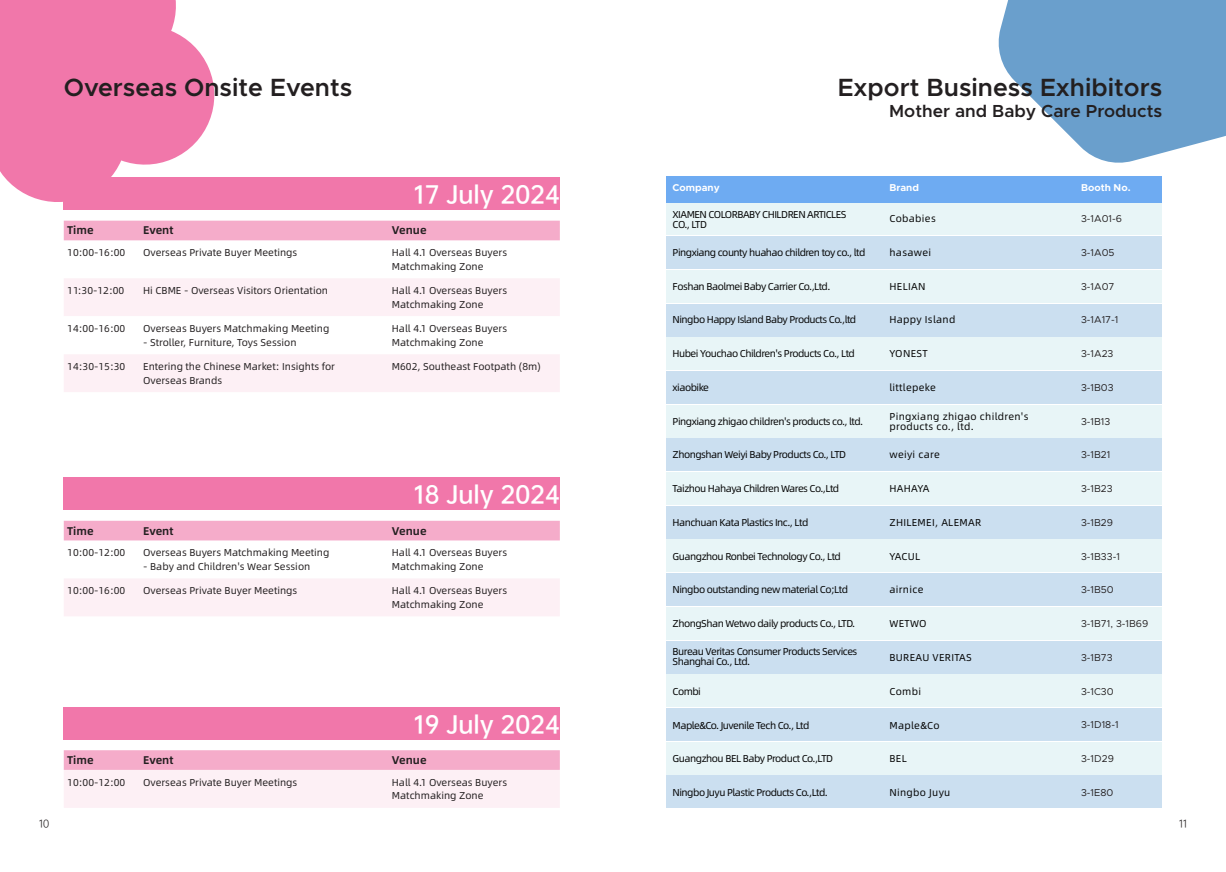
<style>
.page{position:relative;width:1226px;height:872px;background:#fff}
.page>*{position:absolute;margin:0;border:0;box-sizing:border-box;transform-origin:0 0}
.t1{font:600 25px "Metropolis";color:#231f20}
.t2{font:22.5px "OPPO Sans B";color:#fff}
.t3{font:600 17.5px "Metropolis";color:#231f20}
.t4{font:11.25px "Alibaba Pu Hui Ti 3 85 Bold";color:#231f20}
.t5{font:10px/10px "Alibaba Pu Hui Ti 2 55 Regular";letter-spacing:-.05em;color:#030303}
.t6{font:10px/13.8px "Alibaba Pu Hui Ti 3 55 Regular";color:#231f20}
.t7{font:10px/10px "Alibaba Pu Hui Ti 2 55 Regular";letter-spacing:.03em;color:#030303}
.t8{font:10px "Metropolis";color:#231f20}
.t9{font:700 10px "Metropolis";color:#fff}
.t10{font:10px "OPPO Sans R";color:#231f20}
</style>
<div class="page">
<svg style="left:998px;top:0;width:228px;height:163px"></svg>
<svg style="left:0;top:0;width:215px;height:210px;background:#f288b4"></svg>
<div style="left:64px;top:177px;width:496px;height:33px;background:#f177aa"></div>
<div style="left:64px;top:477px;width:496px;height:33px;background:#f177aa"></div>
<div style="left:64px;top:707px;width:496px;height:32px;background:#f177aa"></div>
<div style="left:64px;top:221px;width:496px;height:19px;background:#f5acca"></div>
<div style="left:64px;top:278px;width:496px;height:114px;background:#fdf0f5"></div>
<svg style="left:64px;top:316px;width:496px;height:38px"></svg>
<div style="left:64px;top:521px;width:496px;height:19px;background:#f5acca"></div>
<div style="left:64px;top:579px;width:496px;height:37px;background:#fdf0f5"></div>
<svg style="left:64px;top:750px;width:496px;height:58px"></svg>
<div style="left:666px;top:202px;width:496px;height:33px;background:#e8f5f7"></div>
<div style="left:666px;top:337px;width:496px;height:33px;background:#e8f5f7"></div>
<div style="left:666px;top:674px;width:496px;height:33px;background:#e8f5f7"></div>
<div style="left:666px;top:539px;width:496px;height:33px;background:#e8f5f7"></div>
<div style="left:666px;top:405px;width:496px;height:32px;background:#e8f5f7"></div>
<div style="left:666px;top:742px;width:496px;height:32px;background:#e8f5f7"></div>
<div style="left:666px;top:607px;width:496px;height:32px;background:#e8f5f7"></div>
<div style="left:666px;top:270px;width:496px;height:33px;background:#e8f5f7"></div>
<div style="left:666px;top:472px;width:496px;height:33px;background:#e8f5f7"></div>
<div style="left:666px;top:236px;width:496px;height:33px;background:#cbdff0"></div>
<div style="left:666px;top:438px;width:496px;height:33px;background:#cbdff0"></div>
<div style="left:666px;top:775px;width:496px;height:33px;background:#cbdff0"></div>
<div style="left:666px;top:304px;width:496px;height:32px;background:#cbdff0"></div>
<div style="left:666px;top:640px;width:496px;height:33px;background:#cbdff0"></div>
<div style="left:666px;top:506px;width:496px;height:32px;background:#cbdff0"></div>
<div style="left:666px;top:371px;width:496px;height:33px;background:#cbdff0"></div>
<div style="left:666px;top:708px;width:496px;height:33px;background:#cbdff0"></div>
<div style="left:666px;top:573px;width:496px;height:33px;background:#cbdff0"></div>
<div style="left:666px;top:176px;width:496px;height:26px;background:#6eabf2"></div>
<p class="t1" style="left:64px;top:71px;width:290px">Overseas Onsite Events</p>
<p class="t1" style="left:838px;top:71px;width:326px">Export Business Exhibitors</p>
<p class="t3" style="left:889px;top:100px;width:275px">Mother and Baby Care Products</p>
<p class="t2" style="left:414px;top:175px;width:147px">17 July 2024</p>
<p class="t4" style="left:67px;top:222px;width:28px">Time</p>
<p class="t4" style="left:143px;top:222px;width:32px">Event</p>
<p class="t4" style="left:392px;top:222px;width:36px">Venue</p>
<p class="t6" style="left:67px;top:245px;width:59px">10:00-16:00</p>
<p class="t6" style="left:143px;top:245px;width:156px">Overseas Private Buyer Meetings</p>
<p class="t6" style="left:392px;top:245px;width:117px">Hall 4.1 Overseas Buyers<br>Matchmaking Zone</p>
<p class="t6" style="left:67px;top:283px;width:58px">11:30-12:00</p>
<p class="t6" style="left:143px;top:283px;width:186px">Hi CBME - Overseas Visitors Orientation</p>
<p class="t6" style="left:392px;top:283px;width:117px">Hall 4.1 Overseas Buyers<br>Matchmaking Zone</p>
<p class="t6" style="left:67px;top:321px;width:59px">14:00-16:00</p>
<p class="t6" style="left:143px;top:321px;width:188px">Overseas Buyers Matchmaking Meeting</p>
<p class="t6" style="left:143px;top:334px;width:155px">- Stroller, Furniture, Toys Session</p>
<p class="t6" style="left:392px;top:321px;width:117px">Hall 4.1 Overseas Buyers<br>Matchmaking Zone</p>
<p class="t6" style="left:67px;top:359px;width:59px">14:30-15:30</p>
<p class="t6" style="left:143px;top:359px;width:193px">Entering the Chinese Market: Insights for</p>
<p class="t6" style="left:143px;top:372px;width:81px">Overseas Brands</p>
<p class="t6" style="left:392px;top:359px;width:151px">M602, Southeast Footpath (8m)</p>
<p class="t2" style="left:414px;top:475px;width:147px">18 July 2024</p>
<p class="t4" style="left:67px;top:522px;width:28px">Time</p>
<p class="t4" style="left:143px;top:522px;width:32px">Event</p>
<p class="t4" style="left:392px;top:522px;width:36px">Venue</p>
<p class="t6" style="left:67px;top:545px;width:59px">10:00-12:00</p>
<p class="t6" style="left:143px;top:545px;width:188px">Overseas Buyers Matchmaking Meeting</p>
<p class="t6" style="left:143px;top:559px;width:169px">- Baby and Children's Wear Session</p>
<p class="t6" style="left:392px;top:545px;width:117px">Hall 4.1 Overseas Buyers<br>Matchmaking Zone</p>
<p class="t6" style="left:67px;top:583px;width:59px">10:00-16:00</p>
<p class="t6" style="left:143px;top:583px;width:156px">Overseas Private Buyer Meetings</p>
<p class="t6" style="left:392px;top:583px;width:117px">Hall 4.1 Overseas Buyers<br>Matchmaking Zone</p>
<p class="t2" style="left:414px;top:704px;width:147px">19 July 2024</p>
<p class="t4" style="left:67px;top:751px;width:28px">Time</p>
<p class="t4" style="left:143px;top:751px;width:32px">Event</p>
<p class="t4" style="left:392px;top:751px;width:36px">Venue</p>
<p class="t6" style="left:67px;top:774px;width:59px">10:00-12:00</p>
<p class="t6" style="left:143px;top:774px;width:156px">Overseas Private Buyer Meetings</p>
<p class="t6" style="left:392px;top:774px;width:117px">Hall 4.1 Overseas Buyers<br>Matchmaking Zone</p>
<p class="t9" style="left:673px;top:182px;width:49px">Company</p>
<p class="t9" style="left:889px;top:181px;width:31px">Brand</p>
<p class="t9" style="left:1081px;top:182px;width:51px">Booth No.</p>
<p class="t5" style="left:673px;top:209px;width:176px">XIAMEN COLORBABY CHILDREN ARTICLES<br>CO., LTD</p>
<p class="t7" style="left:889px;top:213px;width:48px">Cobabies</p>
<p class="t7" style="left:889px;top:247px;width:43px">hasawei</p>
<p class="t5" style="left:889px;top:280px;width:37px">HELIAN</p>
<p class="t7" style="left:889px;top:314px;width:67px">Happy Island</p>
<p class="t5" style="left:889px;top:348px;width:40px">YONEST</p>
<p class="t7" style="left:889px;top:382px;width:48px">littlepeke</p>
<p class="t8" style="left:1081px;top:212px;width:43px">3-1A01-6</p>
<p class="t8" style="left:1081px;top:246px;width:35px">3-1A05</p>
<p class="t8" style="left:1081px;top:280px;width:35px">3-1A07</p>
<p class="t8" style="left:1081px;top:314px;width:39px">3-1A17-1</p>
<p class="t8" style="left:1081px;top:347px;width:34px">3-1A23</p>
<p class="t8" style="left:1081px;top:381px;width:34px">3-1B03</p>
<p class="t8" style="left:1081px;top:415px;width:31px">3-1B13</p>
<p class="t8" style="left:1081px;top:449px;width:31px">3-1B21</p>
<p class="t8" style="left:1081px;top:482px;width:33px">3-1B23</p>
<p class="t8" style="left:1081px;top:516px;width:34px">3-1B29</p>
<p class="t8" style="left:1081px;top:550px;width:40px">3-1B33-1</p>
<p class="t8" style="left:1081px;top:584px;width:34px">3-1B50</p>
<p class="t8" style="left:1081px;top:617px;width:69px">3-1B71, 3-1B69</p>
<p class="t8" style="left:1081px;top:651px;width:33px">3-1B73</p>
<p class="t8" style="left:1081px;top:685px;width:34px">3-1C30</p>
<p class="t8" style="left:1081px;top:719px;width:39px">3-1D18-1</p>
<p class="t8" style="left:1081px;top:752px;width:34px">3-1D29</p>
<p class="t8" style="left:1081px;top:786px;width:34px">3-1E80</p>
<p class="t5" style="left:673px;top:247px;width:194px">Pingxiang county huahao children toy co., ltd</p>
<p class="t5" style="left:673px;top:280px;width:159px">Foshan Baolmei Baby Carrier Co.,Ltd.</p>
<p class="t5" style="left:673px;top:314px;width:185px">Ningbo Happy Island Baby Products Co.,ltd</p>
<p class="t5" style="left:673px;top:348px;width:184px">Hubei Youchao Children's Products Co., Ltd</p>
<p class="t5" style="left:673px;top:382px;width:38px">xiaobike</p>
<p class="t5" style="left:673px;top:415px;width:192px">Pingxiang zhigao children's products co., ltd.</p>
<p class="t5" style="left:673px;top:449px;width:175px">Zhongshan Weiyi Baby Products Co., LTD</p>
<p class="t5" style="left:673px;top:483px;width:168px">Taizhou Hahaya Children Wares Co.,Ltd</p>
<p class="t5" style="left:673px;top:517px;width:137px">Hanchuan Kata Plastics Inc., Ltd</p>
<p class="t5" style="left:673px;top:550px;width:170px">Guangzhou Ronbei Technology Co., Ltd</p>
<p class="t5" style="left:673px;top:584px;width:177px">Ningbo outstanding new material Co;Ltd</p>
<p class="t5" style="left:673px;top:618px;width:184px">ZhongShan Wetwo daily products Co., LTD.</p>
<p class="t7" style="left:889px;top:410px;width:141px">Pingxiang zhigao children's products co., ltd.</p>
<p class="t7" style="left:889px;top:449px;width:52px">weiyi care</p>
<p class="t5" style="left:889px;top:483px;width:41px">HAHAYA</p>
<p class="t7" style="left:889px;top:517px;width:93px">ZHILEMEI, ALEMAR</p>
<p class="t5" style="left:889px;top:550px;width:32px">YACUL</p>
<p class="t7" style="left:889px;top:584px;width:36px">airnice</p>
<p class="t5" style="left:889px;top:618px;width:39px">WETWO</p>
<p class="t7" style="left:889px;top:652px;width:84px">BUREAU VERITAS</p>
<p class="t5" style="left:889px;top:685px;width:33px">Combi</p>
<p class="t5" style="left:889px;top:719px;width:52px">Maple&amp;Co</p>
<p class="t5" style="left:889px;top:753px;width:19px">BEL</p>
<p class="t7" style="left:889px;top:787px;width:62px">Ningbo Juyu</p>
<p class="t5" style="left:673px;top:646px;width:186px">Bureau Veritas Consumer Products Services<br>Shanghai Co., Ltd.</p>
<p class="t5" style="left:673px;top:685px;width:30px">Combi</p>
<p class="t5" style="left:673px;top:719px;width:138px">Maple&amp;Co. Juvenile Tech Co., Ltd</p>
<p class="t5" style="left:673px;top:753px;width:162px">Guangzhou BEL Baby Product Co.,LTD</p>
<p class="t5" style="left:673px;top:787px;width:157px">Ningbo Juyu Plastic Products Co.,Ltd.</p>
<p class="t10" style="left:39px;top:816px;width:12px">10</p>
<p class="t10" style="left:1179px;top:816px;width:10px">11</p>
</div>
